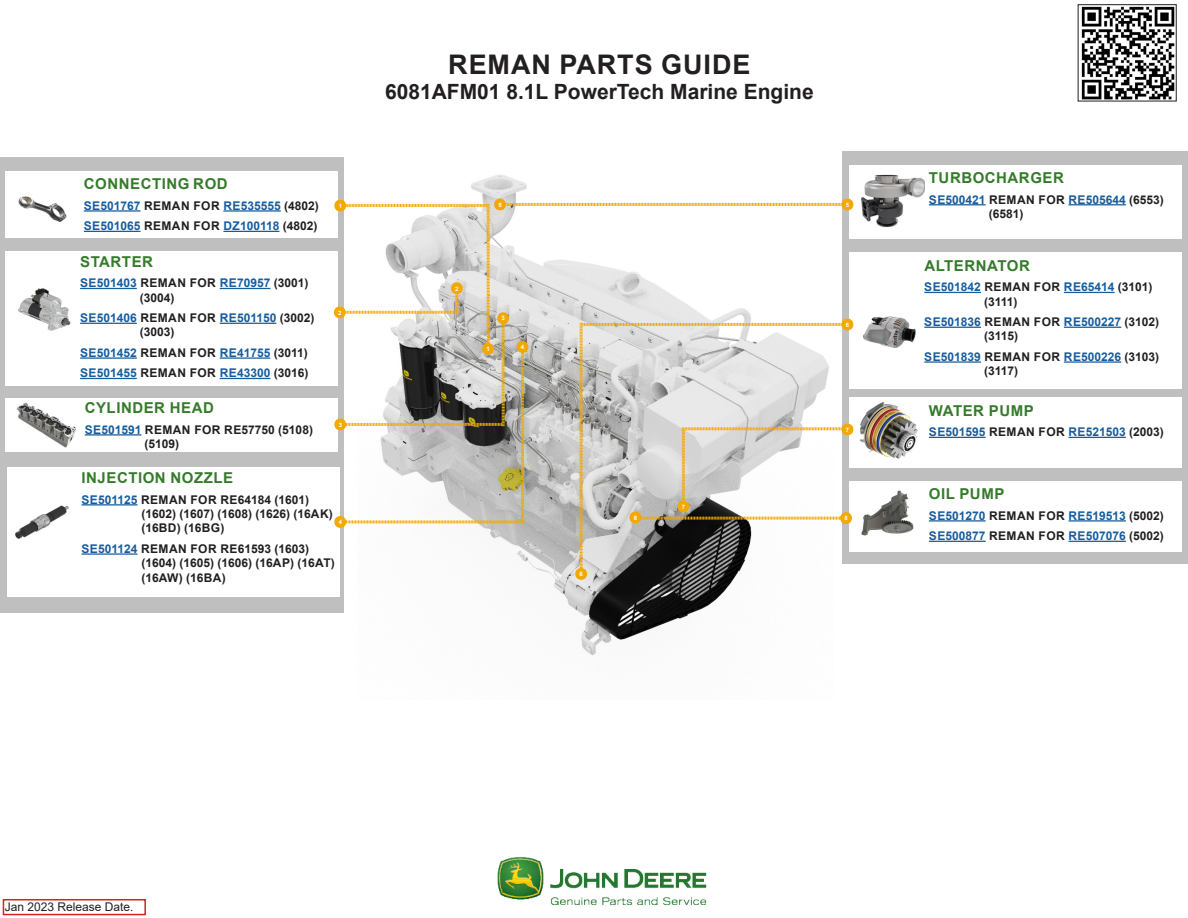
<style>
.page{position:relative;width:1188px;height:918px;background:#fff}
.page>*{position:absolute;margin:0;border:0;box-sizing:border-box;transform-origin:0 0}
.Main_bold_header{font:700 27px "Arial";letter-spacing:.035em;color:#231f20}
.Main_sub_bold_header{font:700 21px "Arial";color:#231f20}
.Filter_Name{font:700 15px "Arial";letter-spacing:.035em;color:#357b2b}
.Filter_Name-2{font:700 12px/14.4px "Arial";color:#231f20}
.Filter_Name-3{font:700 12px "Arial";color:#175d9e}
.t1{font:12px "Arial";color:#231f20}
.Replace_Copy{font:700 6px "Arial";color:#fff}
.s1{color:#231f20}
.s2{color:#175d9e}
</style>
<div class="page">
<div style="left:0;top:158px;width:344px;height:455px;background:#bfbfc0"></div>
<div style="left:842px;top:151px;width:346px;height:413px;background:#bfbfc0"></div>
<img style="left:471px;top:175px;width:261px;height:481px">
<div style="left:850px;top:397px;width:332px;height:71px;background:#fff"></div>
<img style="left:860px;top:401px;width:58px;height:58px">
<hr style="left:929px;top:437px;width:57px;height:1px;background:#175d9e">
<hr style="left:1069px;top:437px;width:57px;height:1px;background:#175d9e">
<div style="left:850px;top:481px;width:332px;height:70px;background:#fff"></div>
<img style="left:861px;top:490px;width:53px;height:46px">
<hr style="left:929px;top:520px;width:57px;height:2px;background:#175d9e">
<hr style="left:1069px;top:520px;width:57px;height:2px;background:#175d9e">
<hr style="left:929px;top:541px;width:57px;height:1px;background:#175d9e">
<hr style="left:1069px;top:541px;width:57px;height:1px;background:#175d9e">
<div style="left:5px;top:398px;width:333px;height:54px;background:#fff"></div>
<img style="left:17px;top:402px;width:59px;height:46px">
<hr style="left:85px;top:434px;width:56px;height:2px;background:#175d9e">
<div style="left:850px;top:165px;width:332px;height:74px;background:#fff"></div>
<img style="left:861px;top:174px;width:64px;height:53px">
<hr style="left:929px;top:204px;width:57px;height:1px;background:#175d9e">
<hr style="left:1069px;top:204px;width:57px;height:1px;background:#175d9e">
<div style="left:5px;top:171px;width:333px;height:66px;background:#fff"></div>
<hr style="left:84px;top:210px;width:57px;height:2px;background:#175d9e">
<hr style="left:223px;top:210px;width:58px;height:2px;background:#175d9e">
<hr style="left:84px;top:231px;width:57px;height:1px;background:#175d9e">
<hr style="left:223px;top:231px;width:56px;height:1px;background:#175d9e">
<img style="left:18px;top:196px;width:49px;height:27px">
<div style="left:5px;top:251px;width:333px;height:135px;background:#fff"></div>
<hr style="left:80px;top:288px;width:57px;height:1px;background:#175d9e">
<hr style="left:220px;top:288px;width:50px;height:1px;background:#175d9e">
<hr style="left:80px;top:323px;width:57px;height:1px;background:#175d9e">
<hr style="left:220px;top:323px;width:56px;height:1px;background:#175d9e">
<hr style="left:80px;top:357px;width:57px;height:2px;background:#175d9e">
<hr style="left:220px;top:357px;width:50px;height:2px;background:#175d9e">
<hr style="left:80px;top:378px;width:57px;height:1px;background:#175d9e">
<hr style="left:220px;top:378px;width:50px;height:1px;background:#175d9e">
<img style="left:18px;top:288px;width:53px;height:43px">
<div style="left:850px;top:252px;width:332px;height:136px;background:#fff"></div>
<hr style="left:924px;top:292px;width:57px;height:1px;background:#175d9e">
<hr style="left:1064px;top:292px;width:51px;height:1px;background:#175d9e">
<hr style="left:924px;top:327px;width:57px;height:1px;background:#175d9e">
<hr style="left:1064px;top:327px;width:57px;height:1px;background:#175d9e">
<hr style="left:924px;top:361px;width:57px;height:2px;background:#175d9e">
<hr style="left:1064px;top:361px;width:57px;height:2px;background:#175d9e">
<img style="left:863px;top:316px;width:53px;height:32px">
<div style="left:3px;top:899px;width:143px;height:16px;background:#fff;border:2px solid #d1232a"></div>
<img style="left:497px;top:857px;width:210px;height:48px">
<img style="left:1081px;top:6px;width:94px;height:93px">
<div style="left:1078px;top:4px;width:99px;height:97px;border:1px solid #231f20"></div>
<div style="left:7px;top:467px;width:332px;height:130px;background:#fff"></div>
<hr style="left:82px;top:504px;width:56px;height:1px;background:#175d9e">
<hr style="left:82px;top:553px;width:56px;height:2px;background:#175d9e">
<img style="left:15px;top:505px;width:54px;height:34px">
<svg style="left:332px;top:197px;width:521px;height:385px"></svg>
<p class="Main_bold_header" style="left:448px;top:45px;width:304px">REMAN PARTS GUIDE</p>
<p class="Main_sub_bold_header" style="left:385px;top:77px;width:430px">6081AFM01 8.1L PowerTech Marine Engine</p>
<p class="Filter_Name" style="left:84px;top:173px;width:145px">CONNECTING ROD</p>
<p class="Filter_Name-3" style="left:84px;top:197px;width:236px">SE501767 <span class="s1">REMAN FOR</span> RE535555 <span class="s1">(4802)</span></p>
<p class="Filter_Name-3" style="left:84px;top:217px;width:235px">SE501065 <span class="s1">REMAN FOR</span> DZ100118 <span class="s1">(4802)</span></p>
<p class="Filter_Name" style="left:80px;top:251px;width:74px">STARTER</p>
<p class="Filter_Name-2" style="left:140px;top:276px;width:170px;text-indent:-60px"><span class="s2">SE501403</span> REMAN FOR <span class="s2">RE70957</span> (3001) (3004)</p>
<p class="Filter_Name-2" style="left:140px;top:311px;width:176px;text-indent:-60px"><span class="s2">SE501406</span> REMAN FOR <span class="s2">RE501150</span> (3002) (3003)</p>
<p class="Filter_Name-3" style="left:80px;top:344px;width:229px">SE501452 <span class="s1">REMAN FOR</span> RE41755 <span class="s1">(3011)</span></p>
<p class="Filter_Name-3" style="left:80px;top:365px;width:230px">SE501455 <span class="s1">REMAN FOR</span> RE43300 <span class="s1">(3016)</span></p>
<p class="Replace_Copy" style="left:339px;top:202px;width:5px">1</p>
<p class="Replace_Copy" style="left:338px;top:308px;width:5px">2</p>
<p class="Replace_Copy" style="left:498px;top:200px;width:5px">5</p>
<p class="Replace_Copy" style="left:455px;top:284px;width:5px">2</p>
<p class="Replace_Copy" style="left:502px;top:314px;width:5px">3</p>
<p class="Replace_Copy" style="left:487px;top:345px;width:5px">1</p>
<p class="Replace_Copy" style="left:521px;top:343px;width:5px">4</p>
<p class="Replace_Copy" style="left:846px;top:200px;width:5px">5</p>
<p class="Replace_Copy" style="left:846px;top:320px;width:5px">6</p>
<p class="Filter_Name" style="left:929px;top:167px;width:136px">TURBOCHARGER</p>
<p class="Filter_Name-2" style="left:989px;top:192px;width:177px;text-indent:-60px"><span class="s2">SE500421</span> REMAN FOR <span class="s2">RE505644</span> (6553) (6581)</p>
<p class="Filter_Name" style="left:924px;top:255px;width:107px">ALTERNATOR</p>
<p class="Filter_Name-2" style="left:984px;top:280px;width:170px;text-indent:-60px"><span class="s2">SE501842</span> REMAN FOR <span class="s2">RE65414</span> (3101) (3111)</p>
<p class="Filter_Name-2" style="left:984px;top:315px;width:177px;text-indent:-60px"><span class="s2">SE501836</span> REMAN FOR <span class="s2">RE500227</span> (3102) (3115)</p>
<p class="Filter_Name-2" style="left:984px;top:350px;width:177px;text-indent:-60px"><span class="s2">SE501839</span> REMAN FOR <span class="s2">RE500226</span> (3103) (3117)</p>
<p class="Filter_Name" style="left:85px;top:397px;width:131px">CYLINDER HEAD</p>
<p class="Filter_Name-2" style="left:145px;top:422px;width:170px;text-indent:-60px"><span class="s2">SE501591</span> REMAN FOR RE57750 (5108) (5109)</p>
<p class="Replace_Copy" style="left:339px;top:420px;width:5px">3</p>
<p class="Replace_Copy" style="left:846px;top:425px;width:5px">7</p>
<p class="Filter_Name" style="left:929px;top:400px;width:106px">WATER PUMP</p>
<p class="Filter_Name-3" style="left:929px;top:423px;width:236px">SE501595 <span class="s1">REMAN FOR</span> RE521503 <span class="s1">(2003)</span></p>
<p class="Filter_Name" style="left:82px;top:467px;width:153px">INJECTION NOZZLE</p>
<p class="Filter_Name-2" style="left:141px;top:492px;width:193px;text-indent:-60px"><span class="s2">SE501125</span> REMAN FOR RE64184 (1601) (1602) (1607) (1608) (1626) (16AK) (16BD) (16BG)</p>
<p class="Filter_Name-2" style="left:141px;top:542px;width:195px;text-indent:-60px"><span class="s2">SE501124</span> REMAN FOR RE61593 (1603) (1604) (1605) (1606) (16AP) (16AT) (16AW) (16BA)</p>
<p class="Replace_Copy" style="left:339px;top:518px;width:5px">4</p>
<p class="Replace_Copy" style="left:580px;top:570px;width:5px">6</p>
<p class="Replace_Copy" style="left:682px;top:502px;width:5px">7</p>
<p class="Replace_Copy" style="left:634px;top:513px;width:5px">8</p>
<p class="Replace_Copy" style="left:844px;top:514px;width:5px">8</p>
<p class="Filter_Name" style="left:929px;top:483px;width:77px">OIL PUMP</p>
<p class="Filter_Name-3" style="left:929px;top:507px;width:236px">SE501270 <span class="s1">REMAN FOR</span> RE519513 <span class="s1">(5002)</span></p>
<p class="Filter_Name-3" style="left:929px;top:527px;width:236px">SE500877 <span class="s1">REMAN FOR</span> RE507076 <span class="s1">(5002)</span></p>
<p class="t1" style="left:5px;top:898px;width:130px">Jan 2023 Release Date.</p>
</div>
